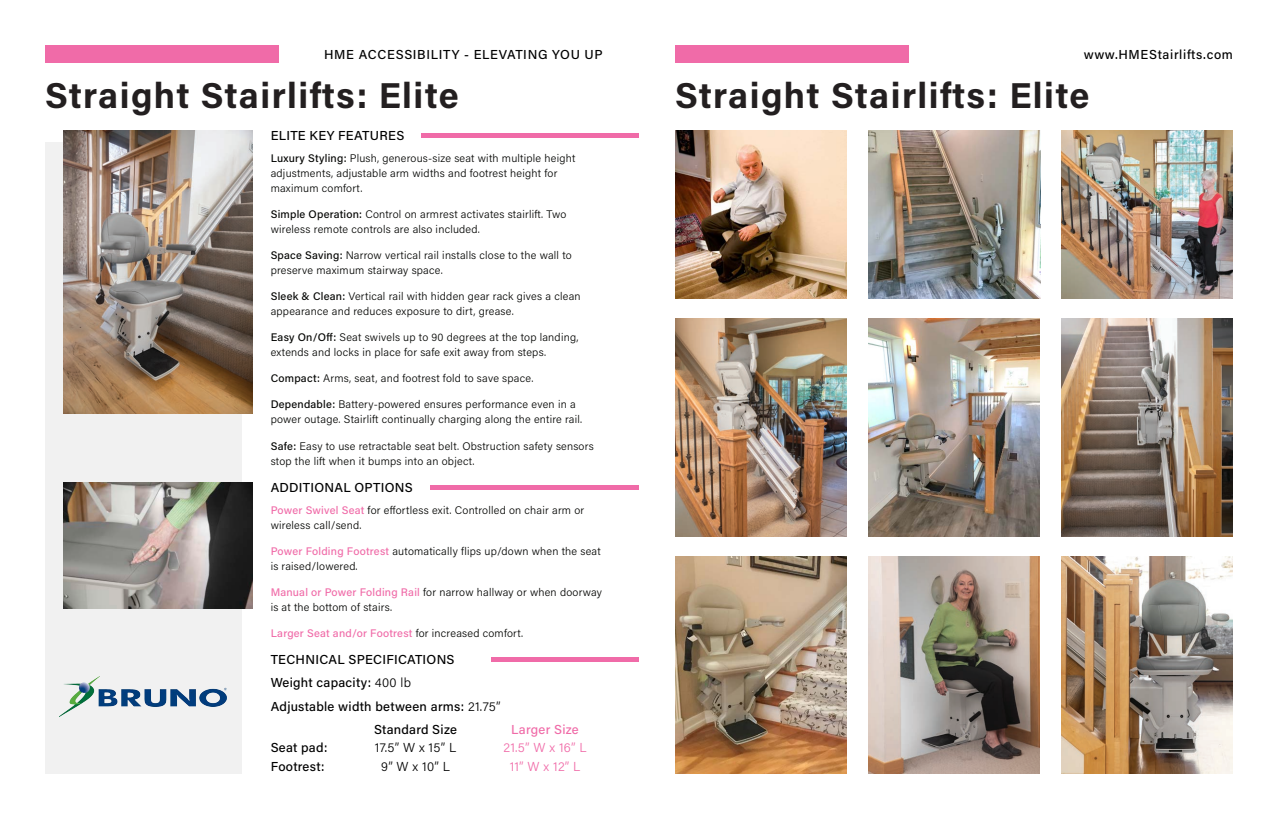
<style>
.page{position:relative;width:1278px;height:828px;background:#fff}
.page>*{position:absolute;margin:0;border:0;box-sizing:border-box;transform-origin:0 0}
.t1{font:700 36px "Acumin Pro";letter-spacing:.035em;color:#231f20}
.t2{font:500 13px "Acumin Pro";letter-spacing:.02em;color:#000}
.t3{font:500 13px "Acumin Pro";letter-spacing:.055em;color:#000}
.t4{font:500 13px "Acumin Pro";letter-spacing:.05em;color:#000}
.t5{font:300 13px "Acumin Pro";letter-spacing:.03em;color:#f06ba8}
.t6{font:300 13px "Acumin Pro";color:#000}
.t7{font:500 13px "Acumin Pro";letter-spacing:.02em;color:#f06ba8}
.t8{font:300 11px/15px "Acumin Pro";letter-spacing:.02em;color:#040503}
.t9{font:500 11px "Acumin Pro";letter-spacing:.02em;color:#f06ba8}
.s1{font-weight:500}
.s2{font-weight:500;color:#f06ba8}
.s3{font-weight:300;color:#040503}
.s4{font-weight:300}
</style>
<div class="page">
<img style="left:868px;top:557px;width:172px;height:217px">
<img style="left:868px;top:319px;width:172px;height:217px">
<img style="left:1061px;top:319px;width:172px;height:217px">
<img style="left:675px;top:557px;width:172px;height:217px">
<img style="left:675px;top:319px;width:172px;height:217px">
<div style="left:491px;top:657px;width:148px;height:5px;background:#f06ba8"></div>
<div style="left:45px;top:142px;width:197px;height:632px;background:#f1f1f1"></div>
<img style="left:63px;top:131px;width:190px;height:283px">
<img style="left:60px;top:676px;width:167px;height:41px">
<img style="left:63px;top:482px;width:190px;height:127px">
<img style="left:868px;top:131px;width:172px;height:167px">
<img style="left:675px;top:131px;width:172px;height:167px">
<img style="left:1061px;top:557px;width:172px;height:217px">
<img style="left:1061px;top:131px;width:172px;height:167px">
<div style="left:422px;top:133px;width:217px;height:5px;background:#f06ba8"></div>
<div style="left:431px;top:485px;width:208px;height:5px;background:#f06ba8"></div>
<div style="left:45px;top:45px;width:234px;height:18px;background:#f06ba8"></div>
<div style="left:675px;top:45px;width:234px;height:18px;background:#f06ba8"></div>
<p class="t3" style="left:324px;top:45px;width:280px">HME ACCESSIBILITY - ELEVATING YOU UP</p>
<p class="t4" style="left:1084px;top:45px;width:151px">www.HMEStairlifts.com</p>
<p class="t1" style="left:45px;top:70px;width:415px">Straight Stairlifts: Elite</p>
<p class="t1" style="left:675px;top:70px;width:416px">Straight Stairlifts: Elite</p>
<p class="t2" style="left:271px;top:127px;width:135px">ELITE KEY FEATURES</p>
<p class="t8" style="left:271px;top:150px;width:306px"><span class="s1">Luxury Styling:</span> Plush, generous-size seat with multiple height</p>
<p class="t8" style="left:271px;top:165px;width:288px">adjustments, adjustable arm widths and footrest height for</p>
<p class="t8" style="left:271px;top:180px;width:93px">maximum comfort.</p>
<p class="t8" style="left:271px;top:206px;width:297px"><span class="s1">Simple Operation:</span> Control on armrest activates stairlift. Two</p>
<p class="t8" style="left:271px;top:221px;width:211px">wireless remote controls are also included.</p>
<p class="t8" style="left:271px;top:247px;width:303px"><span class="s1">Space Saving:</span> Narrow vertical rail installs close to the wall to</p>
<p class="t8" style="left:271px;top:262px;width:174px">preserve maximum stairway space.</p>
<p class="t8" style="left:271px;top:288px;width:312px"><span class="s1">Sleek &amp; Clean:</span> Vertical rail with hidden gear rack gives a clean appearance and reduces exposure to dirt, grease.</p>
<p class="t8" style="left:271px;top:329px;width:309px"><span class="s1">Easy On/Off:</span> Seat swivels up to 90 degrees at the top landing, extends and locks in place for safe exit away from steps.</p>
<p class="t8" style="left:271px;top:371px;width:264px"><span class="s1">Compact:</span> Arms, seat, and footrest fold to save space.</p>
<p class="t8" style="left:271px;top:397px;width:313px"><span class="s1">Dependable:</span> Battery-powered ensures performance even in a power outage. Stairlift continually charging along the entire rail.</p>
<p class="t8" style="left:271px;top:438px;width:325px"><span class="s1">Safe:</span> Easy to use retractable seat belt. Obstruction safety sensors stop the lift when it bumps into an object.</p>
<p class="t2" style="left:271px;top:478px;width:144px">ADDITIONAL OPTIONS</p>
<p class="t8" style="left:271px;top:502px;width:315px"><span class="s2">Power Swivel Seat</span> for effortless exit. Controlled on chair arm or wireless call/send.</p>
<p class="t8" style="left:271px;top:543px;width:332px"><span class="s2">Power Folding Footrest</span> automatically flips up/down when the seat is raised/lowered.</p>
<p class="t8" style="left:271px;top:584px;width:333px"><span class="s2">Manual or Power Folding Rail</span> for narrow hallway or when doorway is at the bottom of stairs.</p>
<p class="t9" style="left:271px;top:625px;width:254px">Larger Seat and/or Footrest <span class="s3">for increased comfort.</span></p>
<p class="t2" style="left:271px;top:651px;width:185px">TECHNICAL SPECIFICATIONS</p>
<p class="t2" style="left:271px;top:674px;width:142px">Weight capacity: <span class="s4">400 lb</span></p>
<p class="t2" style="left:271px;top:697px;width:231px">Adjustable width between arms: <span class="s4">21.75”</span></p>
<p class="t2" style="left:271px;top:739px;width:58px">Seat pad:</p>
<p class="t6" style="left:375px;top:739px;width:83px">17.5” W x 15” L</p>
<p class="t5" style="left:504px;top:739px;width:85px">21.5” W x 16” L</p>
<p class="t2" style="left:271px;top:757px;width:55px">Footrest:</p>
<p class="t6" style="left:381px;top:758px;width:70px">9” W x 10” L</p>
<p class="t5" style="left:510px;top:758px;width:72px">11” W x 12” L</p>
<p class="t2" style="left:374px;top:720px;width:84px">Standard Size</p>
<p class="t7" style="left:511px;top:720px;width:69px">Larger Size</p>
</div>
